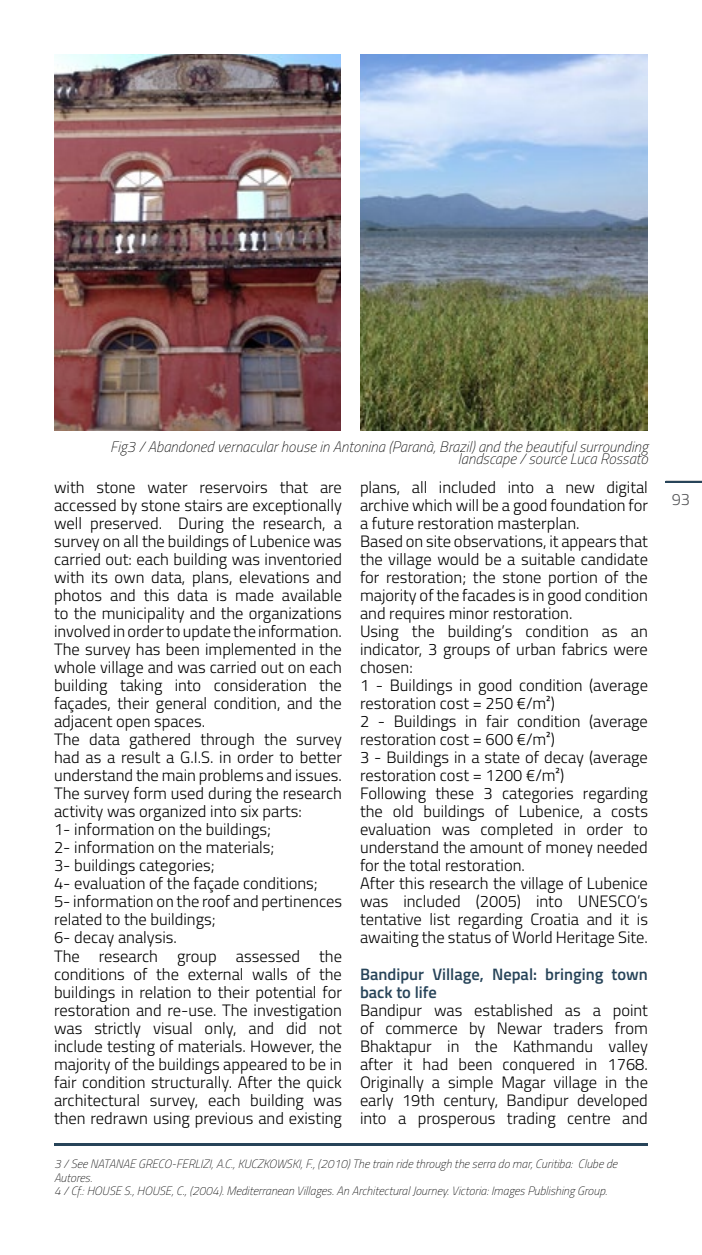
<style>
.page{position:relative;width:702px;height:1255px;background:#fff}
.page>*{position:absolute;margin:0;border:0;box-sizing:border-box;transform-origin:0 0}
.t1{font:300 16.5px/18px "Titillium";color:#000}
.t2{font:600 16.5px/18px "Titillium";color:#274459}
.t3{font:300 16.5px "Titillium";color:#58595b}
.t4{font:italic 100 15px/12px "Titillium";color:#000;text-align:right}
.t5{font:italic 100 12px/13.5px "Titillium";color:#000}
</style>
<div class="page">
<hr style="left:665px;top:480px;width:37px;height:2px;background:#58595b">
<hr style="left:665px;top:481px;width:37px;height:1px;background:#274459">
<img style="left:54px;top:54px;width:594px;height:376px">
<hr style="left:54px;top:1142px;width:594px;height:2px;background:#274459">
<div style="left:342px;top:54px;width:18px;height:376px;background:#fff"></div>
<p class="t4" style="left:110px;top:440px;width:539px">Fig3 / Abandoned vernacular house in Antonina (Paranà, Brazil) and the beautiful surrounding landscape / source Luca Rossato</p>
<p class="t1" style="left:54px;top:477px;width:289px">with stone water reservoirs that are accessed by stone stairs are exceptionally well preserved. During the research, a survey on all the buildings of Lubenice was carried out: each building was inventoried with its own data, plans, elevations and photos and this data is made available to the municipality and the organizations involved in order to update the information.<br>The survey has been implemented in the whole village and was carried out on each building taking into consideration the façades, their general condition, and the adjacent open spaces.<br>The data gathered through the survey had as a result a G.I.S. in order to better understand the main problems and issues.<br>The survey form used during the research activity was organized into six parts:<br>1- information on the buildings;<br>2- information on the materials;<br>3- buildings categories;<br>4- evaluation of the façade conditions;<br>5- information on the roof and pertinences related to the buildings;<br>6- decay analysis.<br>The research group assessed the conditions of the external walls of the buildings in relation to their potential for restoration and re-use. The investigation was strictly visual only, and did not include testing of materials. However, the majority of the buildings appeared to be in fair condition structurally. After the quick architectural survey, each building was then redrawn using previous and existing</p>
<p class="t1" style="left:360px;top:477px;width:289px">plans, all included into a new digital archive which will be a good foundation for a future restoration masterplan.<br>Based on site observations, it appears that the village would be a suitable candidate for restoration; the stone portion of the majority of the facades is in good condition and requires minor restoration.<br>Using the building’s condition as an indicator, 3 groups of urban fabrics were chosen:<br>1 - Buildings in good condition (average restoration cost = 250 €/m²)<br>2 - Buildings in fair condition (average restoration cost = 600 €/m²)<br>3 - Buildings in a state of decay (average restoration cost = 1200 €/m²)<br>Following these 3 categories regarding the old buildings of Lubenice, a costs evaluation was completed in order to understand the amount of money needed for the total restoration.<br>After this research the village of Lubenice was included (2005) into UNESCO’s tentative list regarding Croatia and it is awaiting the status of World Heritage Site.</p>
<p class="t2" style="left:360px;top:963px;width:289px">Bandipur Village, Nepal: bringing town back to life</p>
<p class="t1" style="left:360px;top:999px;width:289px;text-align:justify">Bandipur was established as a point of commerce by Newar traders from Bhaktapur in the Kathmandu valley after it had been conquered in 1768.<br>Originally a simple Magar village in the early 19th century, Bandipur developed into a prosperous trading centre and</p>
<p class="t5" style="left:54px;top:1156px;width:564px">3 / See NATANAE GRECO-FERLIZI, A.C., KUCZKOWSKI, F., (2010) The train ride through the serra do mar, Curitiba: Clube de<br>Autores.<br>4 / Cf.: HOUSE S., HOUSE, C., (2004). Mediterranean Villages. An Architectural Journey. Victoria: Images Publishing Group.</p>
<p class="t3" style="left:671px;top:487px;width:20px">93</p>
</div>
